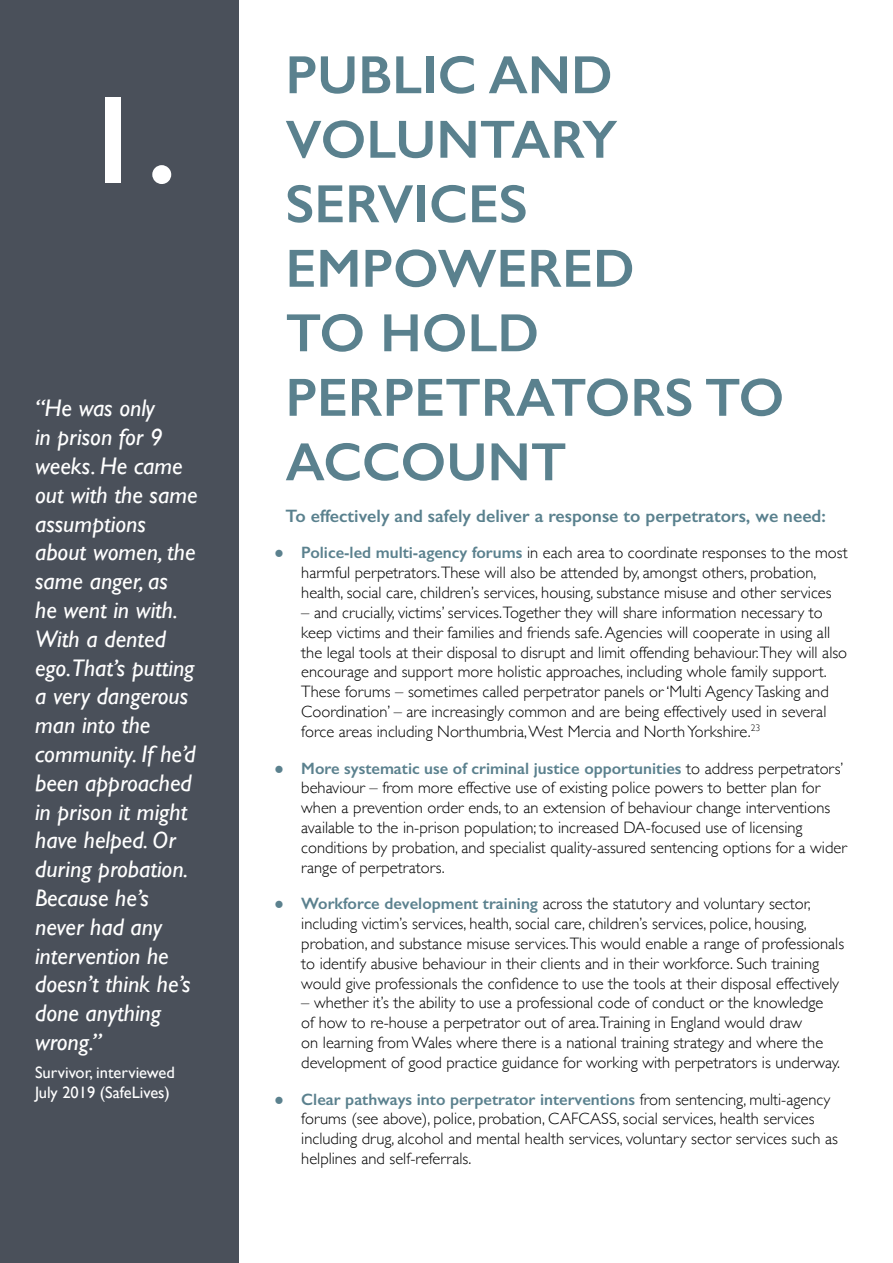
<style>
.page{position:relative;width:893px;height:1263px;background:#fff}
.page>*{position:absolute;margin:0;border:0;box-sizing:border-box;transform-origin:0 0}
.t1{font:600 126px "Gill Sans";color:#fff}
.Call_to_action_numbe{font:600 54px/64.5px "Gill Sans";color:#5a818e}
.t2{font:italic 24px/28.8px "Gill Sans";color:#fff}
.Call_to_action_numbe-2{font:600 18px "Gill Sans";color:#5a818e}
.t3{font:300 16.5px/19.8px "Gill Sans";color:#000}
.t4{font:16.5px/19.8px "Gill Sans";color:#fff}
.s1{font-family:"Georgia";font-weight:700;color:#5b818e}
.s2{font-weight:600;color:#5b818e}
</style>
<div class="page">
<div style="left:0;top:0;width:238px;height:1263px;background:#4a505a"></div>
<p class="t1" style="left:80px;top:64px;width:99px">1.</p>
<p class="t2" style="left:35px;top:394px;width:164px">“He was only<br>in prison for 9 weeks. He came out with the same assumptions about women, the same anger, as<br>he went in with.<br>With a dented ego.That’s putting a very dangerous man into the community. If he’d been approached in prison it might have helped. Or during probation.<br>Because he’s never had any intervention he doesn’t think he’s done anything wrong.”</p>
<p class="t4" style="left:35px;top:1063px;width:141px">Survivor, interviewed<br>July 2019 (SafeLives)</p>
<p class="Call_to_action_numbe" style="left:286px;top:42px;width:500px">PUBLIC AND<br>VOLUNTARY<br>SERVICES<br>EMPOWERED<br>TO HOLD<br>PERPETRATORS TO<br>ACCOUNT</p>
<p class="Call_to_action_numbe-2" style="left:286px;top:505px;width:542px">To effectively and safely deliver a response to perpetrators, we need:</p>
<p class="t3" style="left:301px;top:542px;width:548px;text-indent:-27px"><span class="s1">●</span> <span class="s2">Police-led multi-agency forums</span> in each area to coordinate responses to the most harmful perpetrators.These will also be attended by, amongst others, probation, health, social care, children’s services, housing, substance misuse and other services</p>
<p class="t3" style="left:301px;top:602px;width:547px">– and crucially, victims’ services.Together they will share information necessary to keep victims and their families and friends safe. Agencies will cooperate in using all the legal tools at their disposal to disrupt and limit offending behaviour.They will also encourage and support more holistic approaches, including whole family support.<br>These forums – sometimes called perpetrator panels or ‘Multi Agency Tasking and Coordination’ – are increasingly common and are being effectively used in several force areas including Northumbria, West Mercia and North Yorkshire.<sup>23</sup></p>
<p class="t3" style="left:301px;top:757px;width:547px;text-indent:-27px"><span class="s1">●</span> <span class="s2">More systematic use of criminal justice opportunities</span> to address perpetrators’ behaviour – from more effective use of existing police powers to better plan for when a prevention order ends, to an extension of behaviour change interventions available to the in-prison population; to increased DA-focused use of licensing conditions by probation, and specialist quality-assured sentencing options for a wider range of perpetrators.</p>
<p class="t3" style="left:301px;top:893px;width:544px;text-indent:-27px"><span class="s1">●</span> <span class="s2">Workforce development training</span> across the statutory and voluntary sector, including victim’s services, health, social care, children’s services, police, housing, probation, and substance misuse services.This would enable a range of professionals to identify abusive behaviour in their clients and in their workforce. Such training would give professionals the confidence to use the tools at their disposal effectively</p>
<p class="t3" style="left:301px;top:992px;width:540px">– whether it’s the ability to use a professional code of conduct or the knowledge of how to re-house a perpetrator out of area.Training in England would draw<br>on learning from Wales where there is a national training strategy and where the development of good practice guidance for working with perpetrators is underway.</p>
<p class="t3" style="left:301px;top:1088px;width:538px;text-indent:-27px"><span class="s1">●</span> <span class="s2">Clear pathways into perpetrator interventions</span> from sentencing, multi-agency forums (see above), police, probation, CAFCASS, social services, health services including drug, alcohol and mental health services, voluntary sector services such as helplines and self-referrals.</p>
</div>
